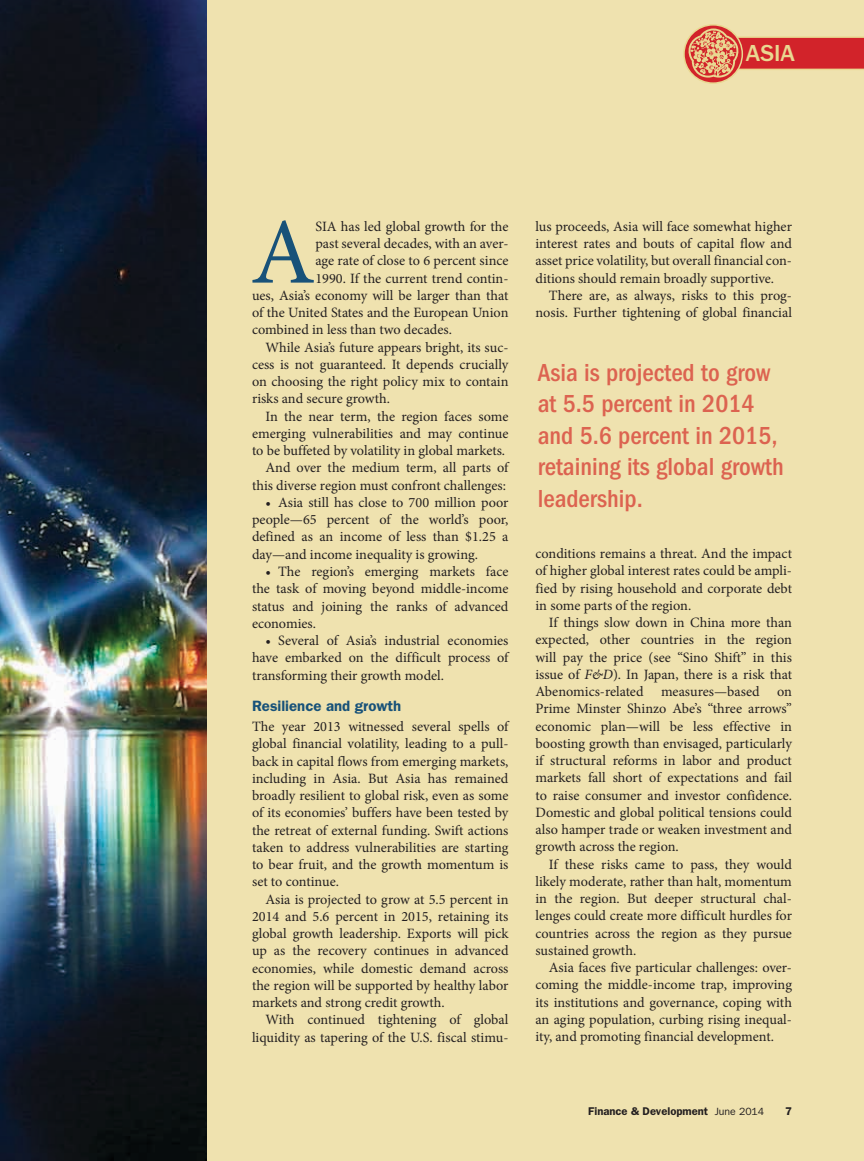
<style>
.page{position:relative;width:864px;height:1161px;background:#fff}
.page>*{position:absolute;margin:0;border:0;box-sizing:border-box;transform-origin:0 0}
.t1{font:93.9px "Minion Pro";color:#185279}
.t2{font:500 condensed 25.5px/31.5px "ITC Franklin Gothic Std";color:#dc6350}
.t3{font:500 24px "ITC Franklin Gothic Std";color:#e9d891}
.t4{font:600 15px "ITC Franklin Gothic Std";color:#185279}
.t5{font:14.25px/17.2px "Minion Pro";color:#231f20;text-align:justify}
.t6{font:600 11.25px "ITC Franklin Gothic Std";color:#231f20}
.s1{font-style:italic}
.s2{font-weight:400;font-size:10.5px}
</style>
<div class="page">
<img style="left:0;top:0;width:207px;height:1161px">
<div style="left:207px;top:0;width:657px;height:1161px;background:#efe2af"></div>
<svg style="left:684px;top:25px;width:58px;height:58px"></svg>
<div style="left:683px;top:24px;width:60px;height:60px;border:2px solid #e9d891;border-radius:50%"></div>
<svg style="left:687px;top:28px;width:177px;height:50px"></svg>
<h3 class="t3" style="left:746px;top:40px;width:51px">ASIA</h3>
<h1 class="t1" style="left:251px;top:190px;width:66px">A</h1>
<p class="t5" style="left:316px;top:218px;width:8px">sia</p>
<p class="t5" style="left:341px;top:218px;width:169px">has led global growth for the</p>
<p class="t5" style="left:315px;top:235px;width:195px">past several decades, with an aver-</p>
<p class="t5" style="left:315px;top:252px;width:195px">age rate of close to 6 percent since</p>
<p class="t5" style="left:315px;top:270px;width:195px">1990. If the current trend contin-</p>
<p class="t5" style="left:252px;top:287px;width:258px">ues, Asia’s economy will be larger than that</p>
<p class="t5" style="left:252px;top:304px;width:258px">of the United States and the European Union</p>
<p class="t5" style="left:252px;top:321px;width:202px">combined in less than two decades.</p>
<p class="t5" style="left:266px;top:339px;width:244px">While Asia’s future appears bright, its suc-</p>
<p class="t5" style="left:252px;top:356px;width:258px">cess is not guaranteed. It depends crucially</p>
<p class="t5" style="left:252px;top:373px;width:258px">on choosing the right policy mix to contain</p>
<p class="t5" style="left:252px;top:390px;width:139px">risks and secure growth.</p>
<p class="t5" style="left:266px;top:408px;width:245px">In the near term, the region faces some</p>
<p class="t5" style="left:252px;top:425px;width:258px">emerging vulnerabilities and may continue</p>
<p class="t5" style="left:252px;top:442px;width:255px">to be buffeted by volatility in global markets.</p>
<p class="t5" style="left:266px;top:459px;width:245px">And over the medium term, all parts of</p>
<p class="t5" style="left:252px;top:477px;width:255px">this diverse region must confront challenges:</p>
<p class="t5" style="left:252px;top:494px;width:258px;text-indent:13px">• Asia still has close to 700 million poor people—65 percent of the world’s poor, defined as an income of less than $1.25 a day—and income inequality is growing.</p>
<p class="t5" style="left:252px;top:563px;width:258px;text-indent:13px">• The region’s emerging markets face the task of moving beyond middle-income status and joining the ranks of advanced economies.</p>
<p class="t5" style="left:252px;top:632px;width:258px;text-indent:13px">• Several of Asia’s industrial economies have embarked on the difficult process of transforming their growth model.</p>
<p class="t4" style="left:252px;top:697px;width:151px">Resilience and growth</p>
<p class="t5" style="left:252px;top:718px;width:258px">The year 2013 witnessed several spells of global financial volatility, leading to a pull&shy;back in capital flows from emerging markets, including in Asia. But Asia has remained broadly resilient to global risk, even as some of its economies’ buffers have been tested by the retreat of external funding. Swift actions taken to address vulnerabilities are starting to bear fruit, and the growth momentum is set to continue.</p>
<p class="t5" style="left:252px;top:891px;width:258px;text-indent:13px">Asia is projected to grow at 5.5 percent in 2014 and 5.6 percent in 2015, retaining its global growth leadership. Exports will pick up as the recovery continues in advanced economies, while domestic demand across the region will be supported by healthy labor markets and strong credit growth.</p>
<p class="t5" style="left:252px;top:1011px;width:258px;text-align:right">With continued tightening of global liquidity as tapering of the U.S. fiscal stimu-</p>
<p class="t5" style="left:536px;top:218px;width:258px">lus proceeds, Asia will face somewhat higher interest rates and bouts of capital flow and asset price volatility, but overall financial con&shy;ditions should remain broadly supportive.</p>
<p class="t5" style="left:536px;top:287px;width:258px;text-align:right">There are, as always, risks to this prog&shy;nosis. Further tightening of global financial</p>
<h2 class="t2" style="left:538px;top:357px;width:248px">Asia is projected to grow at 5.5 percent in 2014 and 5.6 percent in 2015, retaining its global growth leadership.</h2>
<p class="t5" style="left:536px;top:545px;width:258px">conditions remains a threat. And the impact of higher global interest rates could be ampli&shy;fied by rising household and corporate debt in some parts of the region.</p>
<p class="t5" style="left:536px;top:614px;width:258px;text-indent:13px">If things slow down in China more than expected, other countries in the region will pay the price (see “Sino Shift” in this issue of <span class="s1">F&amp;D</span>). In Japan, there is a risk that Abenomics-related measures—based on Prime Minster Shinzo Abe’s “three arrows” economic plan—will be less effective in boosting growth than envisaged, particularly if structural reforms in labor and product markets fall short of expectations and fail to raise consumer and investor confidence.<br>Domestic and global political tensions could also hamper trade or weaken investment and growth across the region.</p>
<p class="t5" style="left:536px;top:856px;width:258px;text-indent:13px">If these risks came to pass, they would likely moderate, rather than halt, momentum in the region. But deeper structural chal&shy;lenges could create more difficult hurdles for countries across the region as they pursue sustained growth.</p>
<p class="t5" style="left:536px;top:959px;width:258px;text-indent:13px">Asia faces five particular challenges: over&shy;coming the middle-income trap, improving its institutions and governance, coping with an aging population, curbing rising inequal&shy;ity, and promoting financial development.</p>
<p class="t6" style="left:588px;top:1104px;width:178px">Finance &amp; Development <span class="s2">June 2014</span></p>
<p class="t6" style="left:785px;top:1104px;width:8px">7</p>
</div>
